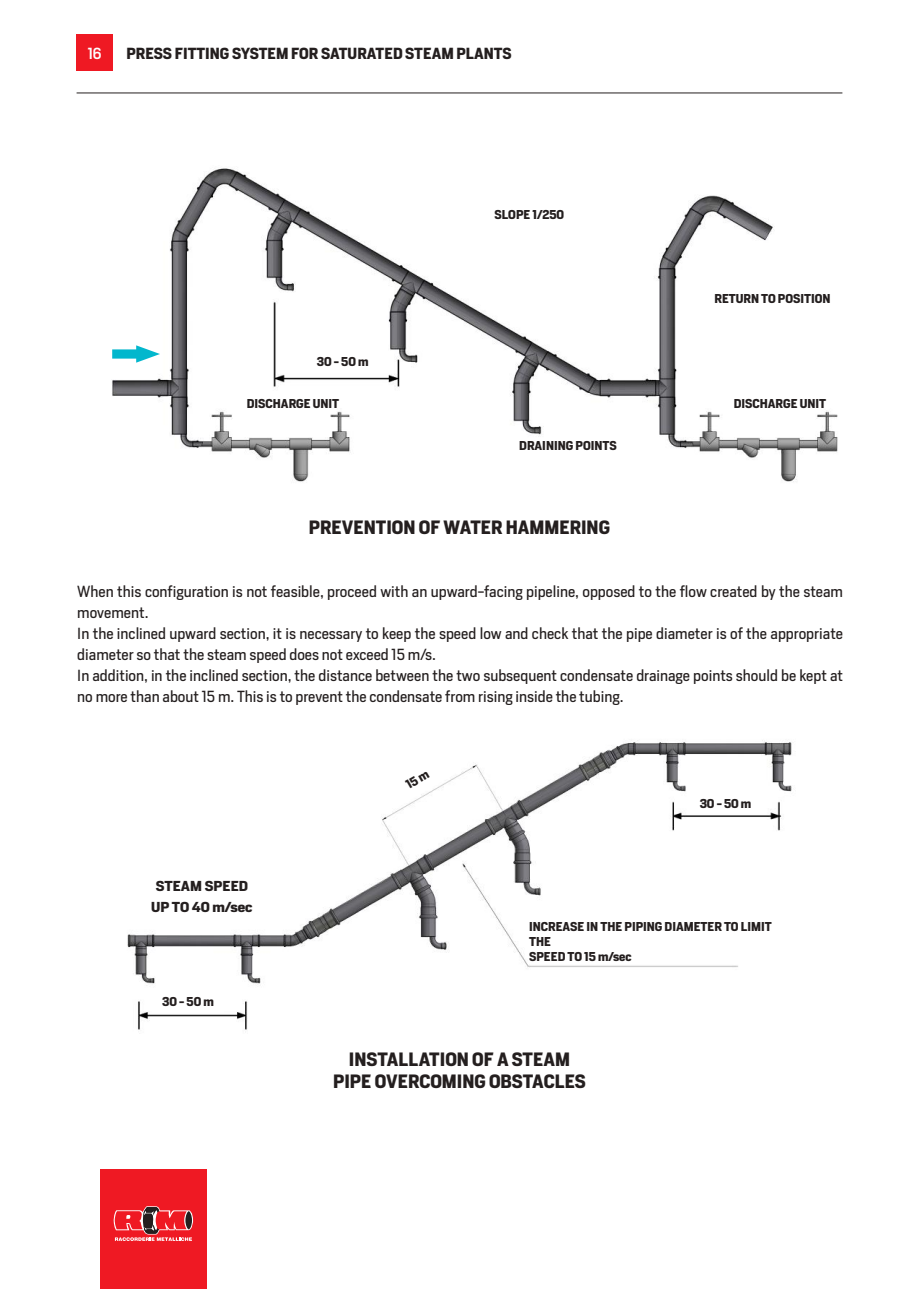
<style>
.page{position:relative;width:919px;height:1289px;background:#fff}
.page>*{position:absolute;margin:0;border:0;box-sizing:border-box;transform-origin:0 0}
.t1{font:700 18px/21.6px "Heron Sans";color:#241f1f;text-align:center}
.t2{font:15px/21px "Heron Sans";color:#241f1f}
.t3{font:700 15px "Heron Sans";color:#241f1f}
.t4{font:500 15px "Heron Sans";color:#fff}
.t5{font:700 13.5px/21px "Heron Sans";color:#241f1f;text-align:center;scale:1.07 1}
.t6{font:700 12px/15px "Heron Sans";color:#241f1f}
</style>
<div class="page">
<hr style="left:77px;top:93px;width:765px;height:1px;background:#241f1f">
<div style="left:77px;top:35px;width:36px;height:36px;background:#ef1923"></div>
<div style="left:100px;top:1169px;width:106px;height:119px;background:#ef1923"></div>
<svg style="left:114px;top:1206px;width:79px;height:34px"></svg>
<img style="left:112px;top:168px;width:726px;height:314px">
<div style="left:77px;top:313px;width:72px;height:61px;background:#fff"></div>
<div style="left:112px;top:349px;width:34px;height:9px;background:#02b7cd"></div>
<svg style="left:136px;top:345px;width:24px;height:17px"></svg>
<div style="left:246px;top:413px;width:78px;height:15px;background:#fff"></div>
<div style="left:300px;top:356px;width:78px;height:14px;background:#fff"></div>
<div style="left:549px;top:420px;width:76px;height:26px;background:#fff"></div>
<div style="left:729px;top:407px;width:79px;height:26px;background:#fff"></div>
<div style="left:685px;top:279px;width:135px;height:26px;background:#fff"></div>
<img style="left:127px;top:740px;width:665px;height:290px">
<div style="left:113px;top:878px;width:173px;height:49px;background:#fff"></div>
<div style="left:528px;top:921px;width:229px;height:42px;background:#fff"></div>
<div style="left:689px;top:793px;width:72px;height:19px;background:#fff"></div>
<div style="left:152px;top:991px;width:71px;height:21px;background:#fff"></div>
<div style="left:577px;top:113px;width:35px;height:252px;background:#fff"></div>
<svg style="left:379px;top:748px;width:76px;height:61px"></svg>
<p class="t4" style="left:88px;top:43px;width:15px">16</p>
<p class="t3" style="left:126px;top:43px;width:386px">PRESS FITTING SYSTEM FOR SATURATED STEAM PLANTS</p>
<p class="t6" style="left:317px;top:354px;width:53px">30 - 50 m</p>
<p class="t6" style="left:247px;top:396px;width:94px">DISCHARGE UNIT</p>
<p class="t6" style="left:494px;top:207px;width:71px">SLOPE 1/250</p>
<p class="t6" style="left:519px;top:438px;width:99px">DRAINING POINTS</p>
<p class="t1" style="left:309px;top:516px;width:302px">PREVENTION OF WATER HAMMERING</p>
<p class="t6" style="left:714px;top:291px;width:118px">RETURN TO POSITION</p>
<p class="t6" style="left:733px;top:396px;width:94px">DISCHARGE UNIT</p>
<p class="t2" style="left:77px;top:581px;width:767px">When this configuration is not feasible, proceed with an upward-facing pipeline, opposed to the flow created by the steam movement.<br>In the inclined upward section, it is necessary to keep the speed low and check that the pipe diameter is of the appropriate diameter so that the steam speed does not exceed 15 m/s.<br>In addition, in the inclined section, the distance between the two subsequent condensate drainage points should be kept at no more than about 15 m. This is to prevent the condensate from rising inside the tubing.</p>
<p class="t5" style="left:151px;top:875px;width:96px">STEAM SPEED<br>UP TO 40 m/sec</p>
<p class="t6" style="left:162px;top:994px;width:53px">30 - 50 m</p>
<p class="t6" style="left:699px;top:796px;width:53px">30 - 50 m</p>
<p class="t6" style="left:529px;top:918px;width:244px">INCREASE IN THE PIPING DIAMETER TO LIMIT<br>THE<br>SPEED TO 15 m/sec</p>
<p class="t1" style="left:333px;top:1048px;width:254px">INSTALLATION OF A STEAM<br>PIPE OVERCOMING OBSTACLES</p>
</div>
